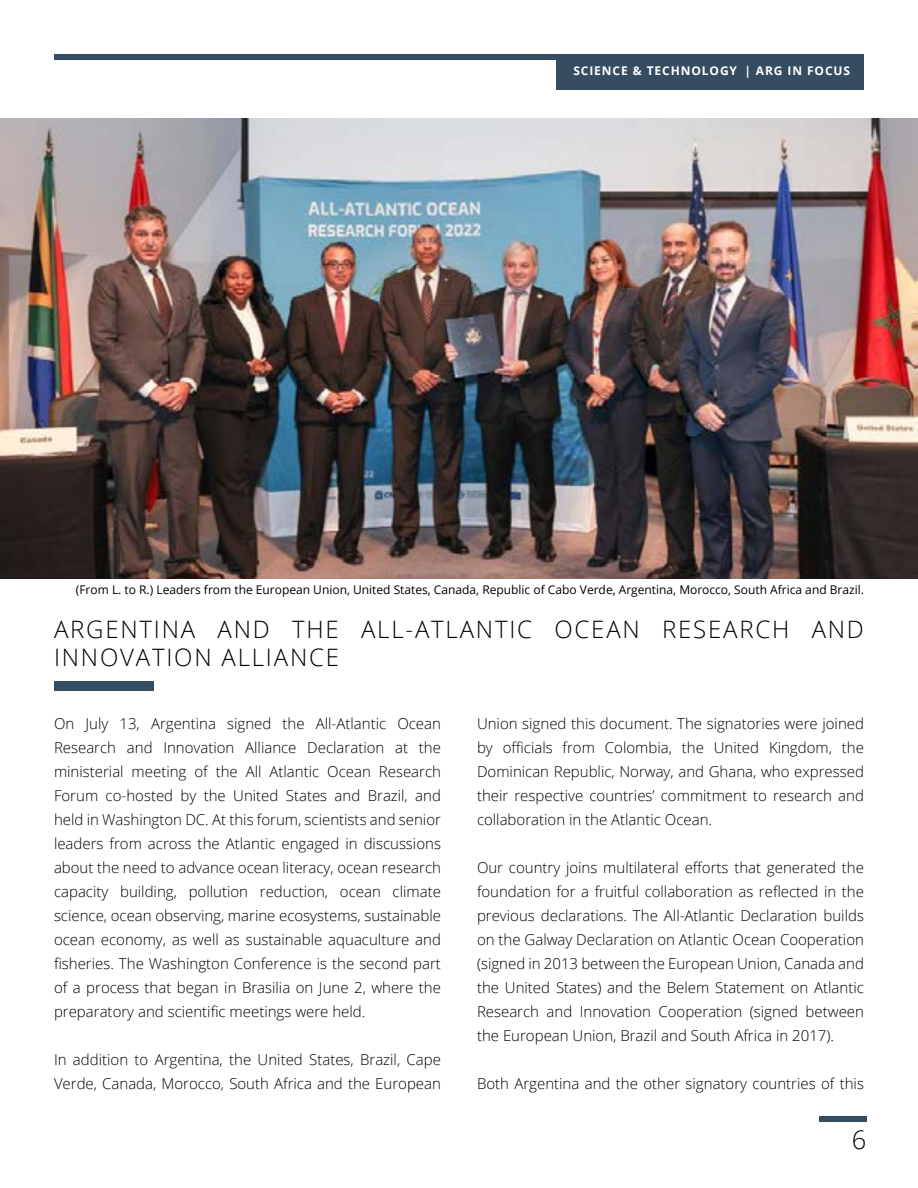
<style>
.page{position:relative;width:918px;height:1188px;background:#fff}
.page>*{position:absolute;margin:0;border:0;box-sizing:border-box;transform-origin:0 0}
.t1{font:300 25.5px "Open Sans";color:#000}
.t2{font:300 24px/28.8px "Open Sans";letter-spacing:.075em;color:#000}
.t3{font:300 15px/24px "Open Sans";color:#000;text-align:justify}
.t4{font:12px "Open Sans";color:#000}
.t5{font:700 12px "Open Sans";letter-spacing:.075em;color:#fff}
</style>
<div class="page">
<div style="left:54px;top:54px;width:810px;height:5px;background:#364d61"></div>
<div style="left:556px;top:54px;width:308px;height:36px;background:#364d61"></div>
<div style="left:819px;top:1116px;width:47px;height:5px;background:#364d61"></div>
<img style="left:0;top:118px;width:918px;height:461px">
<div style="left:54px;top:681px;width:100px;height:9px;background:#364d61"></div>
<p class="t5" style="left:573px;top:62px;width:278px">SCI ENCE &amp; TECHNOLOGY | ARG IN FOCUS</p>
<p class="t4" style="left:76px;top:582px;width:790px">(From L. to R.) Leaders from the European Union, United States, Canada, Republic of Cabo Verde, Argentina, Morocco, South Africa and Brazil.</p>
<h2 class="t2" style="left:54px;top:614px;width:811px">ARGENTINA AND THE ALL-ATLANTIC OCEAN RESEARCH AND<br>INNOVATION ALLIANCE</h2>
<p class="t3" style="left:54px;top:711px;width:389px">On July 13, Argentina signed the All-Atlantic Ocean Research and Innovation Alliance Declaration at the ministerial meeting of the All Atlantic Ocean Research Forum co-hosted by the United States and Brazil, and held in Washington DC. At this forum, scientists and senior leaders from across the Atlantic engaged in discussions about the need to advance ocean literacy, ocean research capacity building, pollution reduction, ocean climate science, ocean observing, marine ecosystems, sustainable ocean economy, as well as sustainable aquaculture and fisheries. The Washington Conference is the second part of a process that began in Brasilia on June 2, where the preparatory and scientific meetings were held.</p>
<p class="t3" style="left:54px;top:1047px;width:389px">In addition to Argentina, the United States, Brazil, Cape<br>Verde, Canada, Morocco, South Africa and the European</p>
<p class="t3" style="left:477px;top:711px;width:389px">Union signed this document. The signatories were joined by officials from Colombia, the United Kingdom, the Dominican Republic, Norway, and Ghana, who expressed their respective countries’ commitment to research and collaboration in the Atlantic Ocean.</p>
<p class="t3" style="left:477px;top:855px;width:389px">Our country joins multilateral efforts that generated the foundation for a fruitful collaboration as reflected in the previous declarations. The All-Atlantic Declaration builds on the Galway Declaration on Atlantic Ocean Cooperation (signed in 2013 between the European Union, Canada and the United States) and the Belem Statement on Atlantic Research and Innovation Cooperation (signed between the European Union, Brazil and South Africa in 2017).</p>
<p class="t3" style="left:477px;top:1071px;width:389px">Both Argentina and the other signatory countries of this</p>
<h1 class="t1" style="left:852px;top:1122px;width:16px">6</h1>
</div>
